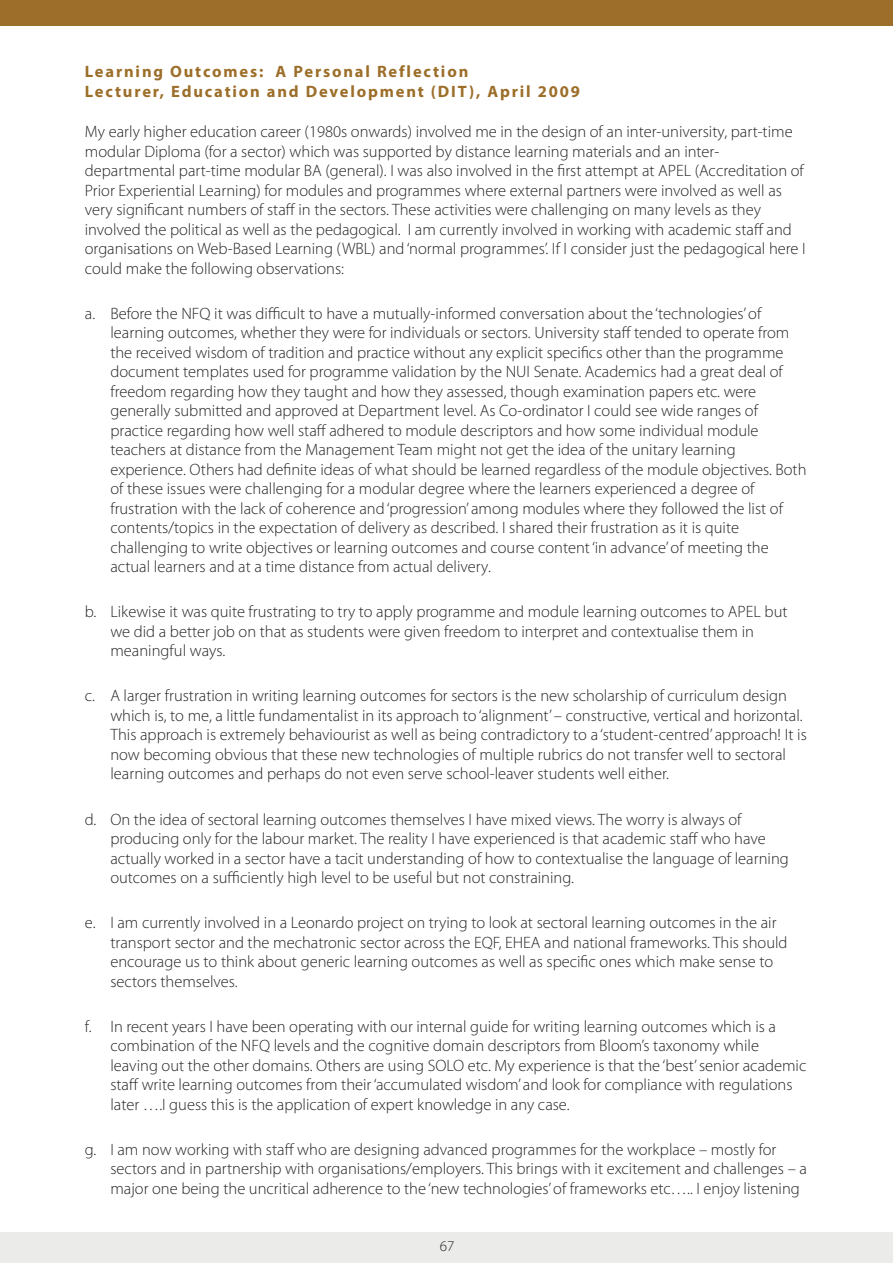
<style>
.page{position:relative;width:893px;height:1263px;background:#fff}
.page>*{position:absolute;margin:0;border:0;box-sizing:border-box;transform-origin:0 0}
.t1{font:300 16.5px/19.5px "Myriad Pro";color:#252425}
.t2{font:700 16.5px/19.5px "Myriad Pro";letter-spacing:.11em;color:#9c6e29}
.t3{font:300 15px "Myriad Pro";color:#252425}
</style>
<div class="page">
<div style="left:0;top:1232px;width:892px;height:31px;background:#ebebea"></div>
<div style="left:0;top:0;width:892px;height:26px;background:#9c6e29"></div>
<p class="t2" style="left:85px;top:63px;width:496px">Learning Outcomes: A Personal Reflection<br>Lecturer, Education and Development (DIT), April 2009</p>
<p class="t1" style="left:85px;top:124px;width:722px">My early higher education career (1980s onwards) involved me in the design of an inter-university, part-time modular Diploma (for a sector) which was supported by distance learning materials and an inter&shy;departmental part-time modular BA (general). I was also involved in the first attempt at APEL (Accreditation of Prior Experiential Learning) for modules and programmes where external partners were involved as well as very significant numbers of staff in the sectors. These activities were challenging on many levels as they involved the political as well as the pedagogical. I am currently involved in working with academic staff and organisations on Web-Based Learning (WBL) and ‘normal programmes’. If I consider just the pedagogical here I could make the following observations:</p>
<p class="t1" style="left:110px;top:305px;width:698px;text-indent:-26px">a. Before the NFQ it was difficult to have a mutually-informed conversation about the ‘technologies’ of learning outcomes, whether they were for individuals or sectors. University staff tended to operate from the received wisdom of tradition and practice without any explicit specifics other than the programme document templates used for programme validation by the NUI Senate. Academics had a great deal of freedom regarding how they taught and how they assessed, though examination papers etc. were generally submitted and approved at Department level. As Co-ordinator I could see wide ranges of practice regarding how well staff adhered to module descriptors and how some individual module teachers at distance from the Management Team might not get the idea of the unitary learning experience. Others had definite ideas of what should be learned regardless of the module objectives. Both of these issues were challenging for a modular degree where the learners experienced a degree of frustration with the lack of coherence and ‘progression’ among modules where they followed the list of contents/topics in the expectation of delivery as described. I shared their frustration as it is quite challenging to write objectives or learning outcomes and course content ‘in advance’ of meeting the actual learners and at a time distance from actual delivery.</p>
<p class="t1" style="left:110px;top:604px;width:679px;text-indent:-26px">b. Likewise it was quite frustrating to try to apply programme and module learning outcomes to APEL but we did a better job on that as students were given freedom to interpret and contextualise them in meaningful ways.</p>
<p class="t1" style="left:110px;top:688px;width:698px;text-indent:-26px">c. A larger frustration in writing learning outcomes for sectors is the new scholarship of curriculum design which is, to me, a little fundamentalist in its approach to ‘alignment’ – constructive, vertical and horizontal.<br>This approach is extremely behaviourist as well as being contradictory to a ‘student-centred’ approach! It is now becoming obvious that these new technologies of multiple rubrics do not transfer well to sectoral learning outcomes and perhaps do not even serve school-leaver students well either.</p>
<p class="t1" style="left:110px;top:811px;width:680px;text-indent:-26px">d. On the idea of sectoral learning outcomes themselves I have mixed views. The worry is always of producing only for the labour market. The reality I have experienced is that academic staff who have actually worked in a sector have a tacit understanding of how to contextualise the language of learning outcomes on a sufficiently high level to be useful but not constraining.</p>
<p class="t1" style="left:110px;top:914px;width:679px;text-indent:-26px">e. I am currently involved in a Leonardo project on trying to look at sectoral learning outcomes in the air transport sector and the mechatronic sector across the EQF, EHEA and national frameworks. This should encourage us to think about generic learning outcomes as well as specific ones which make sense to sectors themselves.</p>
<p class="t1" style="left:110px;top:1018px;width:697px;text-indent:-26px">f. In recent years I have been operating with our internal guide for writing learning outcomes which is a combination of the NFQ levels and the cognitive domain descriptors from Bloom’s taxonomy while leaving out the other domains. Others are using SOLO etc. My experience is that the ‘best’ senior academic staff write learning outcomes from their ‘accumulated wisdom’ and look for compliance with regulations later ….I guess this is the application of expert knowledge in any case.</p>
<p class="t1" style="left:110px;top:1141px;width:698px;text-indent:-26px">g. I am now working with staff who are designing advanced programmes for the workplace – mostly for sectors and in partnership with organisations/employers. This brings with it excitement and challenges – a major one being the uncritical adherence to the ‘new technologies’ of frameworks etc….. I enjoy listening</p>
<p class="t3" style="left:440px;top:1240px;width:16px">67</p>
</div>
